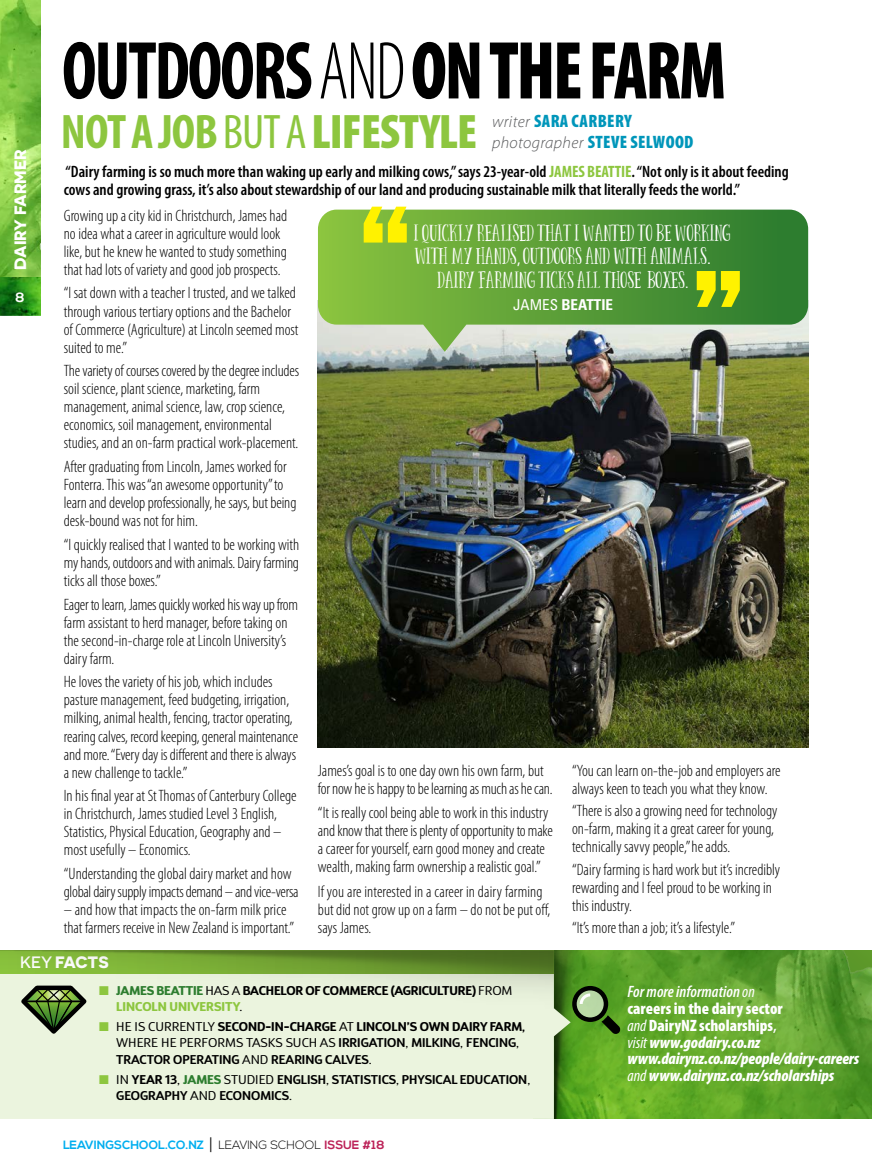
<style>
.page{position:relative;width:872px;height:1170px;background:#fff}
.page>*{position:absolute;margin:0;border:0;box-sizing:border-box;transform-origin:0 0}
.t1{font:900 condensed 82.8px "Myriad Pro";letter-spacing:-.03em;color:#000;scale:.87 1}
.t2{font:900 condensed 48.75px "Myriad Pro";letter-spacing:-.02em;color:#8dc63f}
.t3{font:20.25px "Panda Tired Caps";letter-spacing:.005em;color:#fff}
.t4{font:900 condensed 18px "Myriad Pro";letter-spacing:.02em;color:#0096ba}
.t5{font:300 condensed 16.5px/18px "Myriad Pro";color:#000}
.t6{font:600 condensed 16.5px/29.4px "Myriad Pro";color:#000}
.t7{font:italic 900 condensed 16.5px/17px "Myriad Pro";letter-spacing:-.005em;color:#fff}
.t8{font:700 16.5px "Novecentosanswide";letter-spacing:-.005em;color:#fff}
.t9{font:700 condensed 15px "Univers";color:#fff}
.t10{font:700 13.5px "Nexa";color:#fff}
.t11{font:600 12.75px/16.5px "D Sari";color:#000}
.t12{font:700 12.75px/16.5px "D Sari";letter-spacing:-.01em;color:#000}
.t13{font:700 12px "Nexa";color:#00aeef}
.s1{font-weight:700}
.s2{font-weight:300}
.s3{font-weight:400}
.s4{font-weight:300;font-style:italic;font-stretch:normal;font-size:16.5px;color:#58595b}
.s5{font-weight:300;font-style:italic;font-stretch:normal;color:#58595b}
.s6{font-weight:900;font-size:18px;color:#0096ba}
.s7{font-weight:700;color:#8dc63f}
.s8{font-family:"Univers";font-weight:300;font-stretch:condensed}
.s9{font-family:"Univers";font-weight:300;font-stretch:condensed;font-size:18.75px}
.s10{font-weight:500}
.s11{color:#8dc63f}
.s12{font-weight:800;color:#2d7d2f}
.s13{font-weight:800;color:#8dc63f}
.s14{font-weight:300;font-size:18px;color:#000}
.s15{font-weight:300;color:#000}
.s16{color:#bc2258}
.s17{font-weight:600}
.s18{font-style:normal}
.s19{font-weight:600;font-style:normal}
</style>
<div class="page">
<img style="left:0;top:0;width:40px;height:316px">
<img style="left:0;top:277px;width:40px;height:38px">
<img style="left:318px;top:352px;width:490px;height:395px">
<svg style="left:318px;top:209px;width:490px;height:143px;background:#70a855"></svg>
<svg style="left:364px;top:207px;width:18px;height:35px"></svg>
<svg style="left:388px;top:207px;width:19px;height:35px"></svg>
<svg style="left:721px;top:271px;width:19px;height:36px"></svg>
<svg style="left:696px;top:271px;width:19px;height:36px"></svg>
<svg style="left:594px;top:950px;width:278px;height:168px;background:#5fa42c"></svg>
<img style="left:570px;top:950px;width:24px;height:168px">
<div style="left:0;top:1087px;width:570px;height:31px;background:#ebf4de"></div>
<svg style="left:572px;top:985px;width:48px;height:49px;background:#58853b"></svg>
<img style="left:0;top:950px;width:570px;height:137px">
<svg style="left:17px;top:983px;width:74px;height:54px;background:#94a682"></svg>
<p class="t8" style="left:10px;top:270px;width:122px;rotate:-90deg">DAIRY FARMER</p>
<p class="t10" style="left:16px;top:289px;width:11px">8</p>
<h1 class="t1" style="left:62px;top:18px;width:765px"><span class="s1">OUTDOORS</span><span class="s2">AND</span> ON THE FARM</h1>
<h2 class="t2" style="left:61px;top:100px;width:418px"><span class="s1">NOT A JOB</span> <span class="s3">BUT A</span> LIFESTYLE</h2>
<p class="t4" style="left:492px;top:110px;width:141px"><span class="s4">writer</span> SARA CARBERY</p>
<p class="t6" style="left:66px;top:127px;width:724px;text-indent:426px"><span class="s5">photographer</span> <span class="s6">STEVE SELWOOD<br></span>“Dairy farming is so much more than waking up early and milking cows,” says 23-year-old <span class="s7">JAMES BEATTIE</span>. “Not only is it about feeding</p>
<p class="t6" style="left:64px;top:175px;width:678px">cows and growing grass, it’s also about stewardship of our land and producing sustainable milk that literally feeds the world.”</p>
<p class="t3" style="left:414px;top:224px;width:317px">I QUICKLY REALISED THAT I WANTED TO BE WORKING</p>
<p class="t3" style="left:415px;top:246px;width:298px">WITH MY HANDS<span class="s8">,</span>OUTDOORS AND WITH ANIMALS<span class="s8">.</span></p>
<p class="t3" style="left:437px;top:270px;width:253px">DAIRY FARMING TICKS ALL THOSE BOXES<span class="s9">.</span></p>
<p class="t9" style="left:513px;top:296px;width:101px"><span class="s3">JAMES</span> BEATTIE</p>
<p class="t5" style="left:64px;top:206px;width:225px">Growing up a city kid in Christchurch, James had no idea what a career in agriculture would look like, but he knew he wanted to study something that had lots of variety and good job prospects.</p>
<p class="t5" style="left:64px;top:284px;width:236px">“I sat down with a teacher I trusted, and we talked through various tertiary options and the Bachelor of Commerce (Agriculture) at Lincoln seemed most suited to me.”</p>
<p class="t5" style="left:64px;top:362px;width:237px">The variety of courses covered by the degree includes soil science, plant science, marketing, farm management, animal science, law, crop science, economics, soil management, environmental studies, and an on-farm practical work-placement.</p>
<p class="t5" style="left:64px;top:457px;width:234px">After graduating from Lincoln, James worked for Fonterra. This was “an awesome opportunity” to learn and develop professionally, he says, but being desk-bound was not for him.</p>
<p class="t5" style="left:64px;top:535px;width:237px;text-align:justify">“I quickly realised that I wanted to be working with my hands, outdoors and with animals. Dairy farming ticks all those boxes.”</p>
<p class="t5" style="left:64px;top:595px;width:236px">Eager to learn, James quickly worked his way up from farm assistant to herd manager, before taking on the second-in-charge role at Lincoln University’s dairy farm.</p>
<p class="t5" style="left:64px;top:673px;width:236px">He loves the variety of his job, which includes pasture management, feed budgeting, irrigation, milking, animal health, fencing, tractor operating, rearing calves, record keeping, general maintenance and more. “Every day is different and there is always a new challenge to tackle.”</p>
<p class="t5" style="left:64px;top:786px;width:234px">In his final year at St Thomas of Canterbury College in Christchurch, James studied Level 3 English, Statistics, Physical Education, Geography and – most usefully – Economics.</p>
<p class="t5" style="left:64px;top:864px;width:236px">“Understanding the global dairy market and how global dairy supply impacts demand – and vice-versa</p>
<p class="t5" style="left:64px;top:900px;width:232px">– and how that impacts the on-farm milk price that farmers receive in New Zealand is important.”</p>
<p class="t5" style="left:318px;top:761px;width:236px">James’s goal is to one day own his own farm, but for now he is happy to be learning as much as he can.</p>
<p class="t5" style="left:318px;top:803px;width:236px">“It is really cool being able to work in this industry and know that there is plenty of opportunity to make a career for yourself, earn good money and create wealth, making farm ownership a realistic goal.”</p>
<p class="t5" style="left:318px;top:882px;width:234px">If you are interested in a career in dairy farming but did not grow up on a farm – do not be put off, says James.</p>
<p class="t5" style="left:572px;top:761px;width:210px">“You can learn on-the-job and employers are always keen to teach you what they know.</p>
<p class="t5" style="left:572px;top:801px;width:207px">“There is also a growing need for technology on-farm, making it a great career for young, technically savvy people,” he adds.</p>
<p class="t5" style="left:572px;top:860px;width:209px">“Dairy farming is hard work but it’s incredibly rewarding and I feel proud to be working in this industry.</p>
<p class="t5" style="left:572px;top:918px;width:165px">“It’s more than a job; it’s a lifestyle.”</p>
<p class="t8" style="left:20px;top:951px;width:90px"><span class="s10">KEY</span> FACTS</p>
<p class="t12" style="left:116px;top:981px;width:398px;text-indent:-17px"><span class="s11">■</span> <span class="s12">JAMES BEATTIE</span> <span class="s3">HAS A</span> BACHELOR OF COMMERCE (AGRICULTURE) <span class="s3">FROM<br></span><span class="s13">LINCOLN UNIVERSITY</span><span class="s3">.</span></p>
<p class="t11" style="left:116px;top:1017px;width:410px;text-indent:-17px"><span class="s11">■</span> <span class="s3">HE IS CURRENTLY</span> <span class="s1">SECOND-IN-CHARGE</span> <span class="s3">AT</span> <span class="s1">LINCOLN’S OWN DAIRY FARM</span>,<br><span class="s3">WHERE HE PERFORMS TASKS SUCH AS</span> IRRIGATION<span class="s3">,</span> MILKING<span class="s3">,</span> FENCING<span class="s3">,<br></span>TRACTOR OPERATING <span class="s3">AND</span> REARING CALVES<span class="s3">.</span></p>
<p class="t11" style="left:116px;top:1070px;width:415px;text-indent:-17px"><span class="s11">■</span> <span class="s3">IN</span> <span class="s1">YEAR 13</span><span class="s3">,</span> <span class="s12">JAMES</span> <span class="s3">STUDIED</span> ENGLISH<span class="s3">,</span> STATISTICS<span class="s3">,</span> PHYSICAL EDUCATION<span class="s3">,<br></span>GEOGRAPHY <span class="s3">AND</span> ECONOMICS<span class="s3">.</span></p>
<p class="t13" style="left:63px;top:1137px;width:323px">LEAVINGSCHOOL.CO.NZ <span class="s14">|</span> <span class="s15">LEAVING SCHOOL</span> <span class="s16">ISSUE #18</span></p>
<p class="t7" style="left:627px;top:982px;width:233px"><span class="s17">For more information</span> <span class="s3">on<br></span><span class="s18">careers in the dairy sector<br></span><span class="s3">and</span> <span class="s18">DairyNZ scholarships</span><span class="s19">,<br></span><span class="s3">visit</span> www.godairy.co.nz www.dairynz.co.nz/people/dairy-careers <span class="s3">and</span> www.dairynz.co.nz/scholarships</p>
</div>
